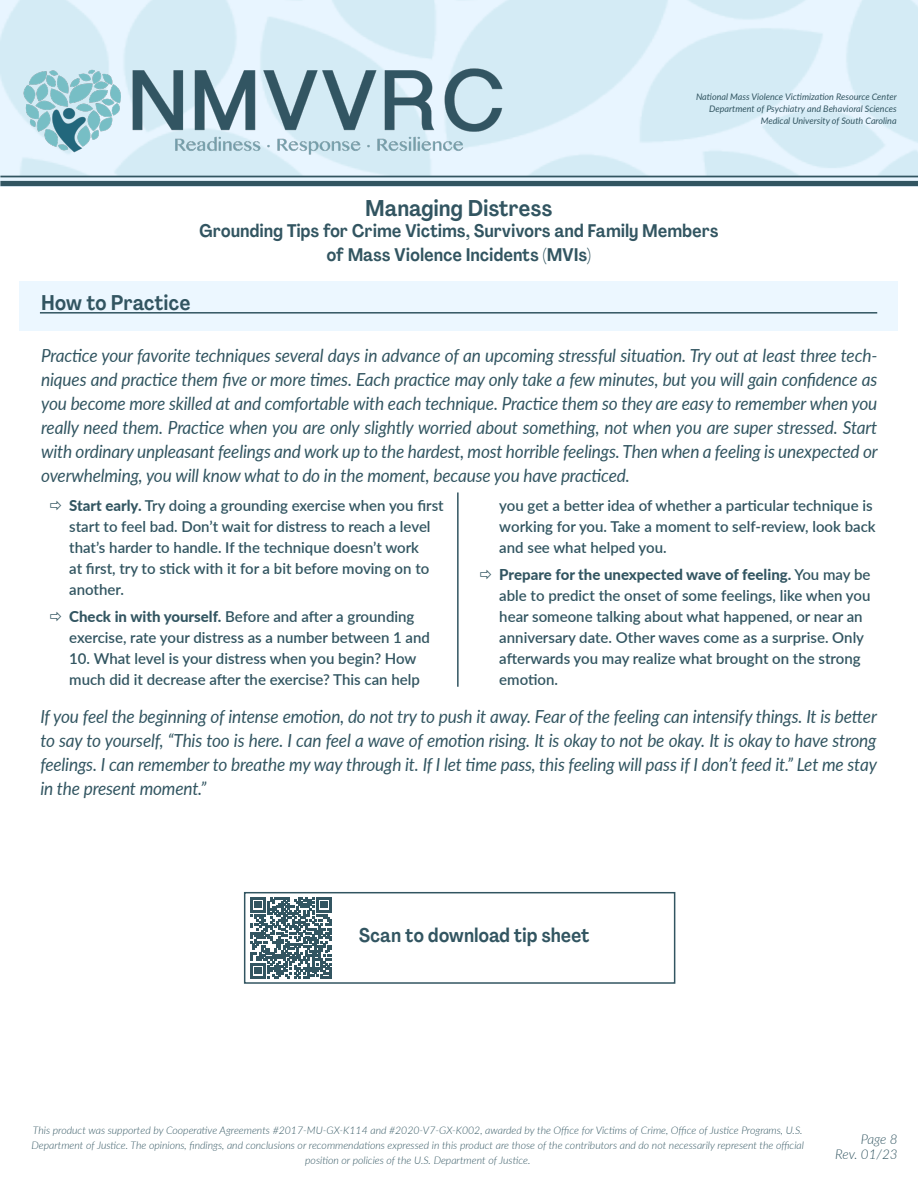
<style>
.page{position:relative;width:918px;height:1188px;background:#fff}
.page>*{position:absolute;margin:0;border:0;box-sizing:border-box;transform-origin:0 0}
.Tip_Sheet_Title{font:700 22.5px "Agrandir Text";letter-spacing:-.01em;color:#325561;scale:.96 1}
.Sections{font:700 21px "Agrandir Text";letter-spacing:-.01em;color:#325561;scale:.95 1}
.Sections-2{font:700 19.5px "Agrandir Text";letter-spacing:-.01em;color:#325561;scale:.95 1}
.Sub_Header{font:italic 18px/24px "Lato";letter-spacing:-.01em;color:#325561;text-align:justify;scale:.96 1}
.Tip_Sheet_Title-2{font:700 18px/24px "Agrandir Text";letter-spacing:-.01em;color:#325561;text-align:center;scale:.96 1}
.t1{font:600 15px/21px "Lato";color:#325561}
.Tip_Sheet_Body_Copy{font:italic 300 13.5px "Lato";letter-spacing:-.005em;color:#325561}
.Tip_Sheet_Body_Copy-2{font:italic 300 10.5px/15px "Lato";color:#325561;text-align:center}
.t2{font:italic 9px "Lato";color:#325561}
.s1{font-weight:800}
</style>
<div class="page">
<div style="left:0;top:0;width:918px;height:186px;background:linear-gradient(to right,#deecf6,#deecf6)"></div>
<img style="left:0;top:0;width:918px;height:176px">
<img style="left:19px;top:51px;width:497px;height:109px">
<svg style="left:250px;top:897px;width:82px;height:82px"></svg>
<div style="left:244px;top:892px;width:431px;height:92px;border:2px solid #325561"></div>
<hr style="left:0;top:176px;width:918px;height:1px;background:#325561">
<div style="left:0;top:181px;width:918px;height:5px;background:#325561"></div>
<div style="left:19px;top:281px;width:879px;height:49px;background:#ecf7ff"></div>
<hr style="left:40px;top:312px;width:837px;height:2px;background:#325561">
<hr style="left:457px;top:492px;width:2px;height:195px;background:#325561">
<p class="t2" style="left:696px;top:90px;width:202px">National Mass Violence Victimization Resource Center</p>
<p class="t2" style="left:709px;top:102px;width:189px">Department of Psychiatry and Behavioral Sciences</p>
<p class="t2" style="left:761px;top:114px;width:137px">Medical University of South Carolina</p>
<p class="Tip_Sheet_Title" style="left:365px;top:194px;width:197px">Managing Distress</p>
<p class="Tip_Sheet_Title-2" style="left:199px;top:219px;width:542px">Grounding Tips for Crime Victims, Survivors and Family Members of Mass Violence Incidents (MVIs)</p>
<p class="Sections" style="left:41px;top:290px;width:159px">How to Practice</p>
<p class="Sub_Header" style="left:41px;top:343px;width:873px">Practice your favorite techniques several days in advance of an upcoming stressful situation. Try out at least three tech&shy;niques and practice them five or more times. Each practice may only take a few minutes, but you will gain confidence as you become more skilled at and comfortable with each technique. Practice them so they are easy to remember when you really need them. Practice when you are only slightly worried about something, not when you are super stressed. Start with ordinary unpleasant feelings and work up to the hardest, most horrible feelings. Then when a feeling is unexpected or overwhelming, you will know what to do in the moment, because you have practiced.</p>
<p class="t1" style="left:69px;top:494px;width:376px"><span class="s1">Start early.</span> Try doing a grounding exercise when you first start to feel bad. Don’t wait for distress to reach a level that’s harder to handle. If the technique doesn’t work<br>at first, try to stick with it for a bit before moving on to another.</p>
<p class="t1" style="left:69px;top:606px;width:362px"><span class="s1">Check in with yourself.</span> Before and after a grounding exercise, rate your distress as a number between 1 and</p>
<p class="t1" style="left:69px;top:648px;width:352px">10. What level is your distress when you begin? How much did it decrease after the exercise? This can help</p>
<p class="t1" style="left:499px;top:494px;width:378px">you get a better idea of whether a particular technique is working for you. Take a moment to self-review, look back and see what helped you.</p>
<p class="t1" style="left:499px;top:564px;width:373px"><span class="s1">Prepare for the unexpected wave of feeling.</span> You may be able to predict the onset of some feelings, like when you hear someone talking about what happened, or near an anniversary date. Other waves come as a surprise. Only afterwards you may realize what brought on the strong emotion.</p>
<p class="Sub_Header" style="left:40px;top:704px;width:873px">If you feel the beginning of intense emotion, do not try to push it away. Fear of the feeling can intensify things. It is better to say to yourself, “This too is here. I can feel a wave of emotion rising. It is okay to not be okay. It is okay to have strong feelings. I can remember to breathe my way through it. If I let time pass, this feeling will pass if I don’t feed it.” Let me stay in the present moment.”</p>
<p class="Sections-2" style="left:359px;top:923px;width:245px">Scan to download tip sheet</p>
<p class="Tip_Sheet_Body_Copy-2" style="left:32px;top:1122px;width:774px">This product was supported by Cooperative Agreements #2017-MU-GX-K114 and #2020-V7-GX-K002, awarded by the Office for Victims of Crime, Office of Justice Programs, U.S.<br>Department of Justice. The opinions, findings, and conclusions or recommendations expressed in this product are those of the contributors and do not necessarily represent the official position or policies of the U.S. Department of Justice.</p>
<p class="Tip_Sheet_Body_Copy" style="left:861px;top:1130px;width:39px">Page 8</p>
<p class="Tip_Sheet_Body_Copy" style="left:835px;top:1145px;width:64px">Rev. 01/23</p>
</div>
